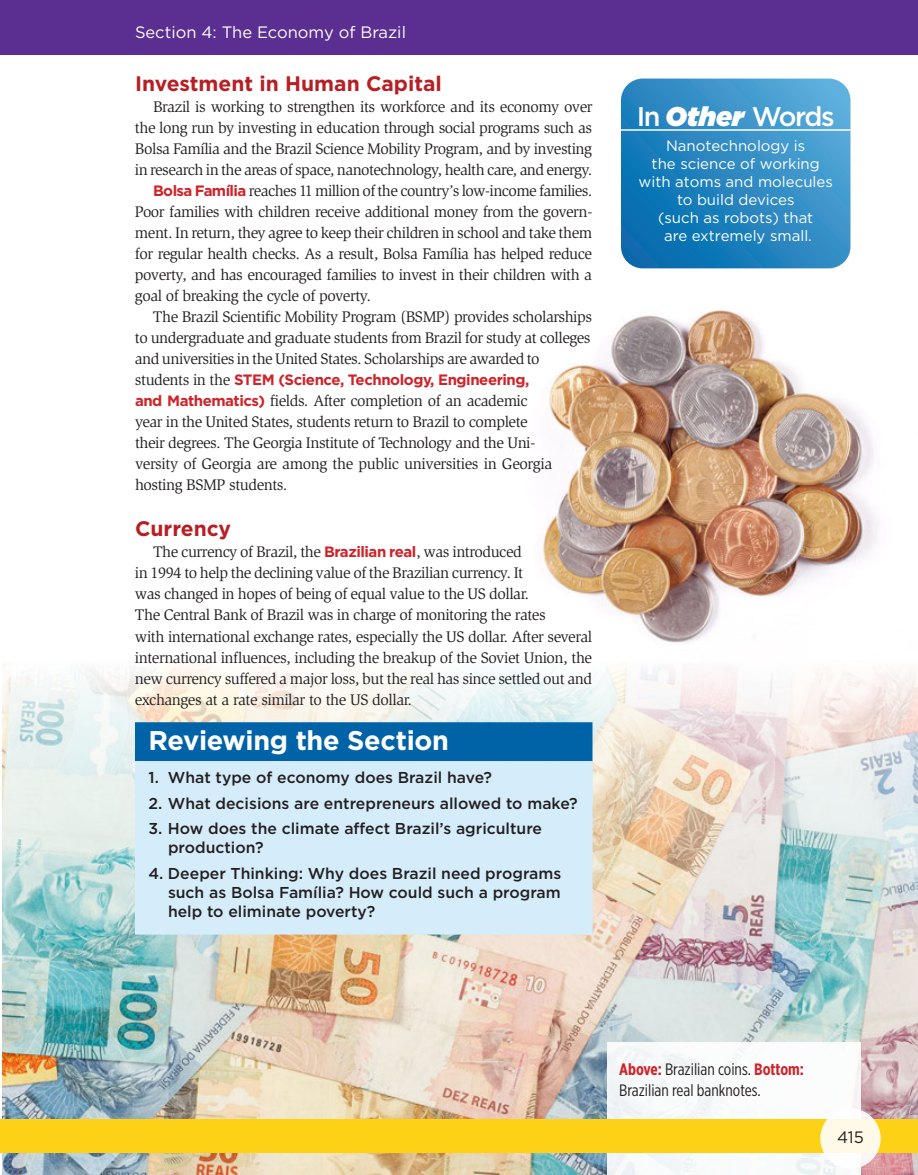
<style>
.page{position:relative;width:918px;height:1175px;background:#fff}
.page>*{position:absolute;margin:0;border:0;box-sizing:border-box;transform-origin:0 0}
.WS_-__RTS__It_s_Your{font:700 27px "Gotham";letter-spacing:-.01em;color:#fff}
.WS_-_Did_You_Know{font:500 27px "Gotham";letter-spacing:-.05em;color:#fff}
.WS_-__B__Subtitle__r{font:700 21px "Gotham";color:#b71f24}
.WS_-_Caption_txt{font:16.5px/21px "Gotham X Narrow";color:#231f20}
.PAGE_HEADER__right_s{font:16.5px "Gotham";color:#fff}
.t1{font:16.5px "Gotham";color:#231f20}
.WS_-_body_copy_JUSTI{font:15.75px/21px "Slimbach Std";letter-spacing:-.03em;color:#231f20;text-align:justify}
.WS_-__RTS__Reviewing{font:500 15.75px/18.9px "Gotham";color:#231f20}
.WS_-_Did_You_Know-2{font:15px/18px "Gotham";color:#fff;text-align:center}
.WS_-_body_copy_JUSTI-2{font:700 15px "Gotham";letter-spacing:-.03em;color:#cf232a}
.s1{font-family:"Gotham";font-weight:700;font-size:15px;color:#cf232a}
.s2{font-family:"Slimbach Std";font-weight:400;font-size:15.75px;color:#231f20}
.s3{font-weight:900;font-style:italic}
.s4{font-weight:700;color:#cf232a}
</style>
<div class="page">
<img style="left:542px;top:310px;width:335px;height:333px">
<img style="left:2px;top:666px;width:916px;height:508px">
<div style="left:135px;top:722px;width:457px;height:39px;background:#0163a7"></div>
<div style="left:135px;top:761px;width:457px;height:45px;background:#d5edfa"></div>
<div style="left:135px;top:787px;width:457px;height:45px;background:#d5edfa"></div>
<div style="left:135px;top:831px;width:457px;height:45px;background:#d5edfa"></div>
<div style="left:135px;top:876px;width:457px;height:58px;background:#d5edfa"></div>
<div style="left:607px;top:1041px;width:254px;height:133px;background:#fff"></div>
<svg style="left:621px;top:79px;width:229px;height:189px;background:#2e8ac3"></svg>
<hr style="left:621px;top:129px;width:229px;height:2px;background:#fff">
<div style="left:0;top:1119px;width:918px;height:33px;background:#fcd116"></div>
<div style="left:0;top:0;width:918px;height:54px;background:#5b2e91"></div>
<svg style="left:820px;top:1108px;width:61px;height:60px;fill:#fefae7"></svg>
<p class="PAGE_HEADER__right_s" style="left:135px;top:22px;width:273px">Section 4: The Economy of Brazil</p>
<p class="WS_-__B__Subtitle__r" style="left:135px;top:70px;width:308px">Investment in Human Capital</p>
<p class="WS_-_body_copy_JUSTI" style="left:135px;top:96px;width:459px;text-indent:18px">Brazil is working to strengthen its workforce and its economy over the long run by investing in education through social programs such as Bolsa Família and the Brazil Science Mobility Program, and by investing in research in the areas of space, nanotechnology, health care, and energy.</p>
<p class="WS_-_body_copy_JUSTI" style="left:135px;top:180px;width:459px;text-indent:18px"><span class="s1">Bolsa Família</span> reaches 11 million of the country’s low-income families.<br>Poor families with children receive additional money from the govern&shy;ment. In return, they agree to keep their children in school and take them for regular health checks. As a result, Bolsa Família has helped reduce poverty, and has encouraged families to invest in their children with a goal of breaking the cycle of poverty.</p>
<p class="WS_-_body_copy_JUSTI" style="left:135px;top:306px;width:459px;text-indent:18px">The Brazil Scientific Mobility Program (BSMP) provides scholarships to undergraduate and graduate students from Brazil for study at colleges and universities in the United States. Scholarships are awarded to</p>
<p class="WS_-_body_copy_JUSTI-2" style="left:135px;top:370px;width:396px"><span class="s2">students in the</span> STEM (Science, Technology, Engineering,</p>
<p class="WS_-_body_copy_JUSTI" style="left:135px;top:390px;width:419px;text-align:left"><span class="s1">and Mathematics)</span> fields. After completion of an academic year in the United States, students return to Brazil to complete their degrees. The Georgia Institute of Technology and the Uni&shy;versity of Georgia are among the public universities in Georgia hosting BSMP students.</p>
<p class="WS_-__B__Subtitle__r" style="left:135px;top:515px;width:98px">Currency</p>
<p class="WS_-_body_copy_JUSTI" style="left:135px;top:542px;width:459px;text-align:left;text-indent:18px">The currency of Brazil, the <span class="s1">Brazilian real</span>, was introduced<br>in 1994 to help the declining value of the Brazilian currency. It<br>was changed in hopes of being of equal value to the US dollar.<br>The Central Bank of Brazil was in charge of monitoring the rates<br>with international exchange rates, especially the US dollar. After several international influences, including the breakup of the Soviet Union, the new currency suffered a major loss, but the real has since settled out and exchanges at a rate similar to the US dollar.</p>
<p class="WS_-__RTS__It_s_Your" style="left:148px;top:723px;width:302px">Reviewing the Section</p>
<p class="WS_-__RTS__Reviewing" style="left:148px;top:767px;width:345px">1. What type of economy does Brazil have?</p>
<p class="WS_-__RTS__Reviewing" style="left:148px;top:793px;width:431px">2. What decisions are entrepreneurs allowed to make?</p>
<p class="WS_-__RTS__Reviewing" style="left:168px;top:819px;width:376px;text-indent:-20px">3. How does the climate affect Brazil’s agriculture production?</p>
<p class="WS_-__RTS__Reviewing" style="left:168px;top:863px;width:395px;text-align:justify;text-indent:-20px">4. Deeper Thinking: Why does Brazil need programs such as Bolsa Família? How could such a program help to eliminate poverty?</p>
<p class="WS_-_Did_You_Know" style="left:637px;top:99px;width:200px">In <span class="s3">Other</span> Words</p>
<p class="WS_-_Did_You_Know-2" style="left:639px;top:136px;width:196px">Nanotechnology is<br>the science of working with atoms and molecules to build devices<br>(such as robots) that<br>are extremely small.</p>
<p class="WS_-_Caption_txt" style="left:619px;top:1058px;width:187px"><span class="s4">Above:</span> Brazilian coins. <span class="s4">Bottom:<br></span>Brazilian real banknotes.</p>
<p class="t1" style="left:837px;top:1126px;width:28px">415</p>
</div>
